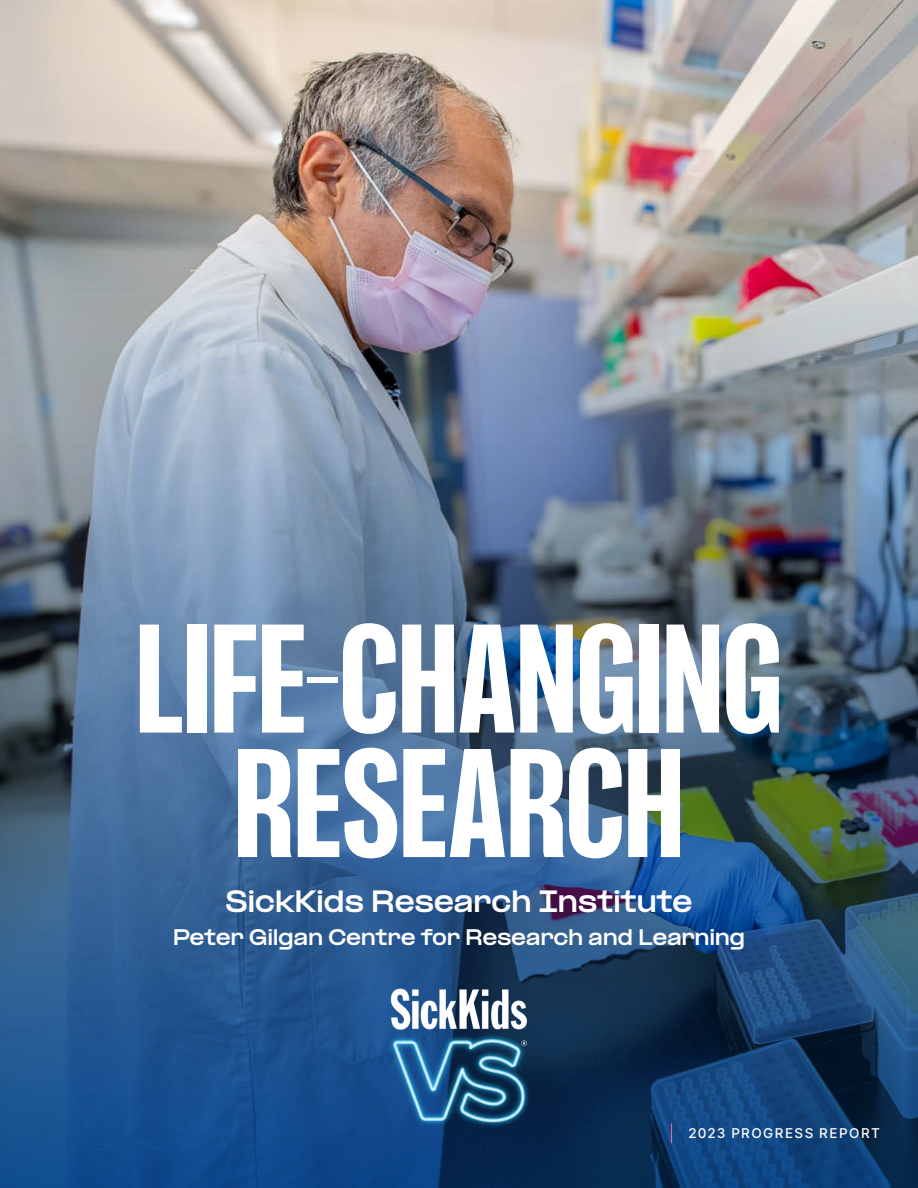
<style>
.page{position:relative;width:918px;height:1188px;background:#fff}
.page>*{position:absolute;margin:0;border:0;box-sizing:border-box;transform-origin:0 0}
.t1{font:700 condensed 135px/124.5px "SK Formula";color:#fff;text-align:center}
.t2{font:800 expanded 25.65px "SK Formula";letter-spacing:-.02em;color:#fff}
.t3{font:800 expanded 18.75px "SK Formula";letter-spacing:-.02em;color:#fff}
.t4{font:13.5px "Inter";letter-spacing:.105em;color:#fff}
</style>
<div class="page">
<img style="left:0;top:0;width:918px;height:116px">
<img style="left:0;top:116px;width:918px;height:270px">
<img style="left:0;top:386px;width:918px;height:802px">
<img style="left:381px;top:976px;width:156px;height:161px">
<svg style="left:671px;top:1124px;width:1px;height:19px"></svg>
<p class="t1" style="left:135px;top:617px;width:649px">LIFE-CHANGING<br>RESEARCH</p>
<p class="t2" style="left:225px;top:885px;width:469px">SickKids Research Institute</p>
<p class="t3" style="left:173px;top:926px;width:574px">Peter Gilgan Centre for Research and Learning</p>
<p class="t4" style="left:688px;top:1124px;width:193px">2023 PROGRESS REPORT</p>
</div>
